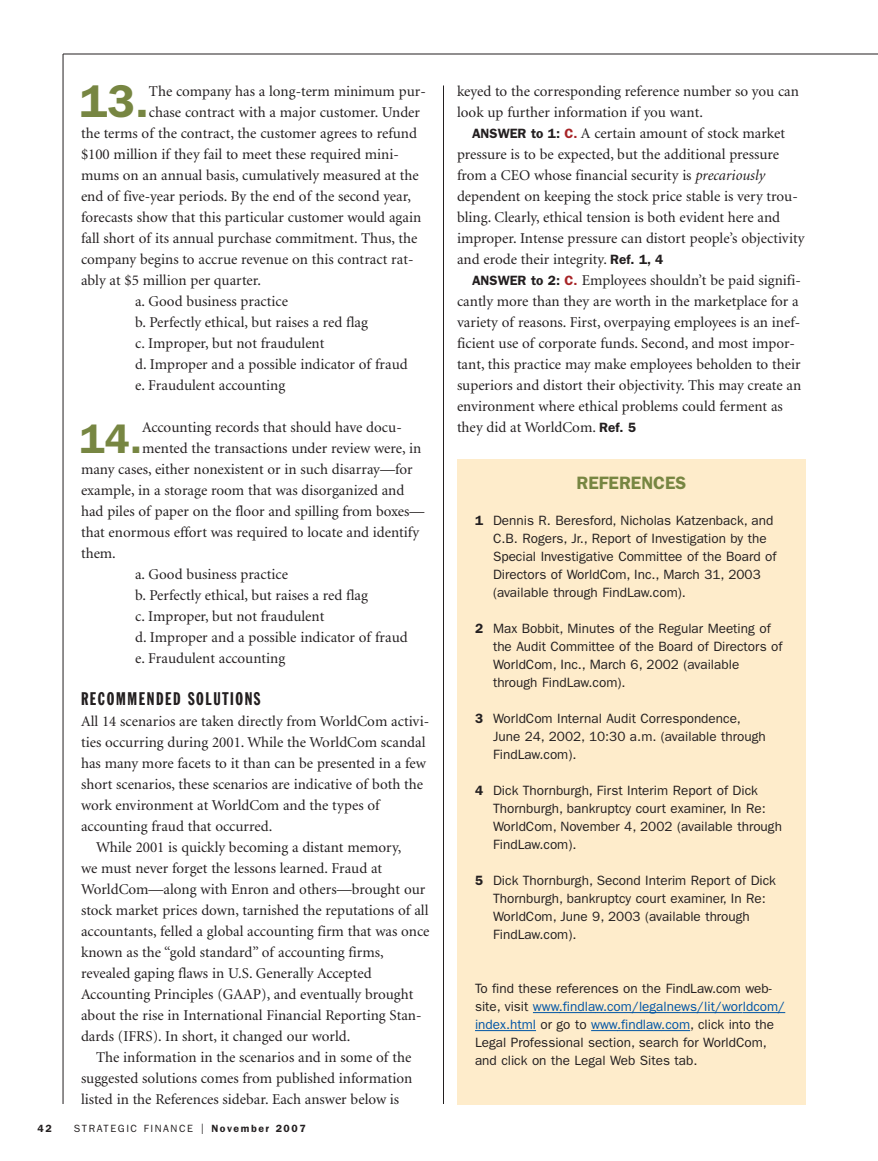
<style>
.page{position:relative;width:878px;height:1161px;background:#fff}
.page>*{position:absolute;margin:0;border:0;box-sizing:border-box;transform-origin:0 0}
.t1{font:600 46.05px "Franklin Gothic";color:#778642}
.t2{font:600 41.55px "Franklin Gothic";color:#778642}
.t3{font:18px "Franklin Gothic Extra Cond";letter-spacing:.09em;color:#231f20}
.t4{font:600 18px "Franklin Gothic";color:#778642}
.t5{font:15px/21px "Minion";color:#231f20}
.t6{font:13.5px/18px "Franklin Gothic";color:#231f20}
.t7{font:10.5px "Franklin Gothic";letter-spacing:.15em;color:#231f20}
.t8{font:600 10.5px "Franklin Gothic";color:#231f20}
.s1{font-size:15px}
.s2{font-weight:600}
.s3{font-family:"Franklin Gothic";font-weight:600;font-size:13.5px}
.s4{font-family:"Franklin Gothic";font-weight:600;font-size:13.5px;color:#a72427}
.s5{font-style:italic}
.s6{color:#0155a5}
</style>
<div class="page">
<hr style="left:63px;top:54px;width:815px;height:1px;background:#231f20">
<hr style="left:63px;top:54px;width:1px;height:1050px;background:#231f20">
<hr style="left:443px;top:86px;width:1px;height:1018px;background:#231f20">
<div style="left:457px;top:459px;width:349px;height:645px;background:#feeccb"></div>
<svg style="left:533px;top:1012px;width:26px;height:1px"></svg>
<hr style="left:559px;top:1012px;width:36px;height:1px;background:#0155a5">
<hr style="left:603px;top:1012px;width:78px;height:1px;background:#0155a5">
<hr style="left:681px;top:1012px;width:61px;height:1px;background:#0155a5">
<hr style="left:742px;top:1012px;width:43px;height:1px;background:#0155a5">
<hr style="left:475px;top:1030px;width:61px;height:1px;background:#0155a5">
<svg style="left:591px;top:1030px;width:26px;height:1px"></svg>
<hr style="left:617px;top:1030px;width:36px;height:1px;background:#0155a5">
<svg style="left:653px;top:1030px;width:37px;height:1px"></svg>
<h1 class="t1" style="left:80px;top:85px;width:71px">13.</h1>
<p class="t5" style="left:149px;top:82px;width:278px">The company has a long-term minimum pur-</p>
<p class="t5" style="left:149px;top:103px;width:272px">chase contract with a major customer. Under</p>
<p class="t5" style="left:81px;top:124px;width:337px">the terms of the contract, the customer agrees to refund</p>
<p class="t5" style="left:81px;top:145px;width:319px">$100 million if they fail to meet these required mini-</p>
<p class="t5" style="left:81px;top:166px;width:339px">mums on an annual basis, cumulatively measured at the</p>
<p class="t5" style="left:81px;top:187px;width:331px">end of five-year periods. By the end of the second year,</p>
<p class="t5" style="left:81px;top:208px;width:341px">forecasts show that this particular customer would again</p>
<p class="t5" style="left:81px;top:229px;width:338px">fall short of its annual purchase commitment. Thus, the</p>
<p class="t5" style="left:81px;top:250px;width:334px">company begins to accrue revenue on this contract rat-</p>
<p class="t5" style="left:81px;top:271px;width:181px">ably at $5 million per quarter.</p>
<p class="t5" style="left:135px;top:292px;width:154px">a. Good business practice</p>
<p class="t5" style="left:135px;top:313px;width:234px">b. Perfectly ethical, but raises a red flag</p>
<p class="t5" style="left:135px;top:334px;width:191px">c. Improper, but not fraudulent</p>
<p class="t5" style="left:135px;top:355px;width:274px">d. Improper and a possible indicator of fraud</p>
<p class="t5" style="left:135px;top:376px;width:152px">e. Fraudulent accounting</p>
<h2 class="t2" style="left:80px;top:424px;width:64px">14.</h2>
<p class="t5" style="left:142px;top:418px;width:261px">Accounting records that should have docu-</p>
<p class="t5" style="left:142px;top:439px;width:280px">mented the transactions under review were, in</p>
<p class="t5" style="left:81px;top:460px;width:333px">many cases, either nonexistent or in such disarray—for</p>
<p class="t5" style="left:81px;top:481px;width:325px">example, in a storage room that was disorganized and</p>
<p class="t5" style="left:81px;top:502px;width:345px">had piles of paper on the floor and spilling from boxes—</p>
<p class="t5" style="left:81px;top:523px;width:339px">that enormous effort was required to locate and identify</p>
<p class="t5" style="left:81px;top:544px;width:36px">them.</p>
<p class="t5" style="left:135px;top:565px;width:154px">a. Good business practice</p>
<p class="t5" style="left:135px;top:586px;width:234px">b. Perfectly ethical, but raises a red flag</p>
<p class="t5" style="left:135px;top:607px;width:191px">c. Improper, but not fraudulent</p>
<p class="t5" style="left:135px;top:628px;width:274px">d. Improper and a possible indicator of fraud</p>
<p class="t5" style="left:135px;top:649px;width:152px">e. Fraudulent accounting</p>
<p class="t3" style="left:81px;top:692px;width:181px">RECOMMENDED SOLUTIONS</p>
<p class="t5" style="left:81px;top:712px;width:349px">All 14 scenarios are taken directly from WorldCom activi-</p>
<p class="t5" style="left:81px;top:733px;width:346px">ties occurring during 2001. While the WorldCom scandal</p>
<p class="t5" style="left:81px;top:754px;width:346px">has many more facets to it than can be presented in a few</p>
<p class="t5" style="left:81px;top:775px;width:343px">short scenarios, these scenarios are indicative of both the</p>
<p class="t5" style="left:81px;top:796px;width:300px">work environment at WorldCom and the types of</p>
<p class="t5" style="left:81px;top:817px;width:193px">accounting fraud that occurred.</p>
<p class="t5" style="left:96px;top:838px;width:307px">While 2001 is quickly becoming a distant memory,</p>
<p class="t5" style="left:81px;top:859px;width:303px">we must never forget the lessons learned. Fraud at</p>
<p class="t5" style="left:81px;top:880px;width:346px">WorldCom—along with Enron and others—brought our</p>
<p class="t5" style="left:81px;top:901px;width:349px">stock market prices down, tarnished the reputations of all</p>
<p class="t5" style="left:81px;top:922px;width:350px">accountants, felled a global accounting firm that was once</p>
<p class="t5" style="left:81px;top:943px;width:304px">known as the “gold standard” of accounting firms,</p>
<p class="t5" style="left:81px;top:964px;width:292px">revealed gaping flaws in U.S. Generally Accepted</p>
<p class="t5" style="left:81px;top:985px;width:334px">Accounting Principles (GAAP), and eventually brought</p>
<p class="t5" style="left:81px;top:1006px;width:342px">about the rise in International Financial Reporting Stan-</p>
<p class="t5" style="left:81px;top:1027px;width:271px">dards (IFRS). In short, it changed our world.</p>
<p class="t5" style="left:96px;top:1048px;width:317px">The information in the scenarios and in some of the</p>
<p class="t5" style="left:81px;top:1069px;width:333px">suggested solutions comes from published information</p>
<p class="t5" style="left:81px;top:1090px;width:320px">listed in the References sidebar. Each answer below is</p>
<p class="t8" style="left:38px;top:1125px;width:16px">42</p>
<p class="t7" style="left:74px;top:1125px;width:233px">STRATEGIC FINANCE <span class="s1">I</span> <span class="s2">November 2007</span></p>
<p class="t5" style="left:457px;top:82px;width:343px">keyed to the corresponding reference number so you can look up further information if you want.</p>
<p class="t5" style="left:457px;top:124px;width:349px;text-indent:15px"><span class="s3">ANSWER to 1:</span> <span class="s4">C.</span> A certain amount of stock market pressure is to be expected, but the additional pressure from a CEO whose financial security is <span class="s5">precariously </span>dependent on keeping the stock price stable is very trou&shy;bling. Clearly, ethical tension is both evident here and improper. Intense pressure can distort people’s objectivity and erode their integrity. <span class="s3">Ref. 1, 4</span></p>
<p class="t5" style="left:457px;top:271px;width:346px;text-indent:15px"><span class="s3">ANSWER to 2:</span> <span class="s4">C.</span> Employees shouldn’t be paid signifi&shy;cantly more than they are worth in the marketplace for a variety of reasons. First, overpaying employees is an inef&shy;ficient use of corporate funds. Second, and most impor&shy;tant, this practice may make employees beholden to their superiors and distort their objectivity. This may create an environment where ethical problems could ferment as they did at WorldCom. <span class="s3">Ref. 5</span></p>
<p class="t4" style="left:576px;top:477px;width:111px">REFERENCES</p>
<p class="t6" style="left:493px;top:513px;width:285px;text-indent:-18px"><span class="s2">1</span> Dennis R. Beresford, Nicholas Katzenback, and C.B. Rogers, Jr., Report of Investigation by the Special Investigative Committee of the Board of Directors of WorldCom, Inc., March 31, 2003 (available through FindLaw.com).</p>
<p class="t6" style="left:493px;top:621px;width:291px;text-indent:-18px"><span class="s2">2</span> Max Bobbit, Minutes of the Regular Meeting of the Audit Committee of the Board of Directors of WorldCom, Inc., March 6, 2002 (available through FindLaw.com).</p>
<p class="t6" style="left:493px;top:711px;width:274px;text-indent:-18px"><span class="s2">3</span> WorldCom Internal Audit Correspondence,<br>June 24, 2002, 10:30 a.m. (available through<br>FindLaw.com).</p>
<p class="t6" style="left:493px;top:783px;width:290px;text-indent:-18px"><span class="s2">4</span> Dick Thornburgh, First Interim Report of Dick Thornburgh, bankruptcy court examiner, In Re:<br>WorldCom, November 4, 2002 (available through FindLaw.com).</p>
<p class="t6" style="left:493px;top:873px;width:284px;text-indent:-18px"><span class="s2">5</span> Dick Thornburgh, Second Interim Report of Dick Thornburgh, bankruptcy court examiner, In Re:<br>WorldCom, June 9, 2003 (available through FindLaw.com).</p>
<p class="t6" style="left:475px;top:981px;width:312px">To find these references on the FindLaw.com web&shy;site, visit <span class="s6">www.findlaw.com/legalnews/lit/worldcom/ index.html</span> or go to <span class="s6">www.findlaw.com</span>, click into the Legal Professional section, search for WorldCom, and click on the Legal Web Sites tab.</p>
</div>
